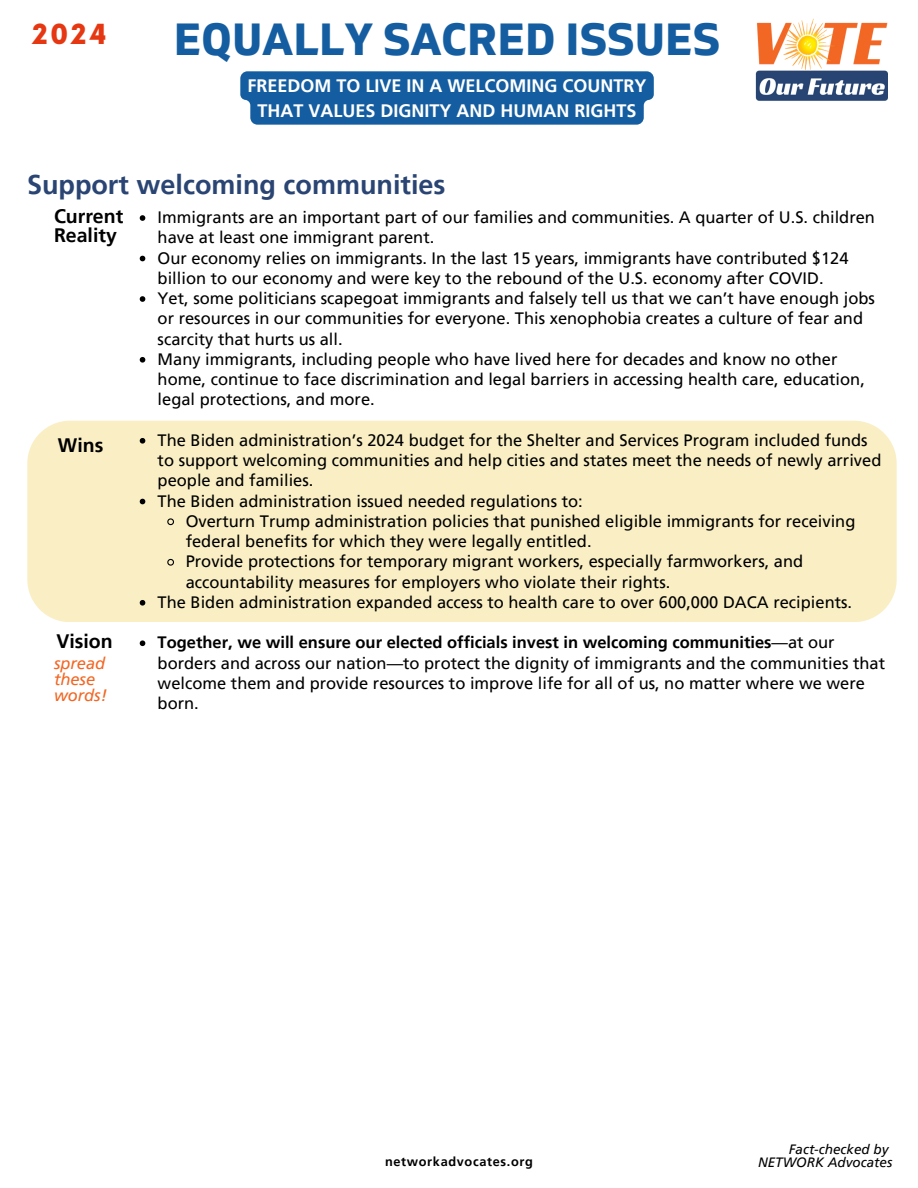
<style>
.page{position:relative;width:918px;height:1188px;background:#fff}
.page>*{position:absolute;margin:0;border:0;box-sizing:border-box;transform-origin:0 0}
.t1{font:700 45px "Gilam";letter-spacing:.005em;color:#145da0}
.t2{font:700 27px "Frutiger LT Pro";color:#2a4573}
.t3{font:900 27px "Now";color:#e63713}
.t4{font:700 19.5px/19.2px "Frutiger LT Pro";color:#000}
.t5{font:700 18px/24.8px "Frutiger LT Pro";color:#fff;text-align:center}
.t6{font:16.5px/20.2px "Frutiger LT Pro";color:#000}
.t7{font:italic 16.5px/15.8px "Frutiger LT Pro";color:#f26724}
.t8{font:italic 13.5px "Frutiger LT Pro";color:#000}
.t9{font:700 12.75px "Frutiger LT Pro";letter-spacing:.05em;color:#000}
.s1{font-weight:700}
</style>
<div class="page">
<div style="left:240px;top:71px;width:414px;height:54px;background:#145da0"></div>
<div style="left:27px;top:421px;width:869px;height:201px;background:#faefc4"></div>
<svg style="left:140px;top:215px;width:5px;height:6px"></svg>
<svg style="left:140px;top:256px;width:5px;height:5px"></svg>
<svg style="left:140px;top:296px;width:5px;height:6px"></svg>
<svg style="left:140px;top:357px;width:5px;height:6px"></svg>
<svg style="left:140px;top:438px;width:5px;height:6px"></svg>
<svg style="left:140px;top:499px;width:5px;height:5px"></svg>
<svg style="left:166px;top:518px;width:9px;height:8px"></svg>
<svg style="left:166px;top:558px;width:9px;height:8px"></svg>
<svg style="left:140px;top:600px;width:5px;height:6px"></svg>
<svg style="left:140px;top:640px;width:5px;height:6px"></svg>
<img style="left:755px;top:18px;width:133px;height:83px">
<h6 class="t3" style="left:32px;top:20px;width:76px">2024</h6>
<h5 class="t1" style="left:174px;top:13px;width:548px">EQUALLY SACRED ISSUES</h5>
<h1 class="t5" style="left:248px;top:73px;width:401px">FREEDOM TO LIVE IN A WELCOMING COUNTRY<br>THAT VALUES DIGNITY AND HUMAN RIGHTS</h1>
<h4 class="t2" style="left:27px;top:168px;width:420px">Support welcoming communities</h4>
<p class="t4" style="left:54px;top:206px;width:71px">Current<br>Reality</p>
<p class="t6" style="left:158px;top:207px;width:719px">Immigrants are an important part of our families and communities. A quarter of U.S. children have at least one immigrant parent.</p>
<p class="t6" style="left:158px;top:248px;width:692px">Our economy relies on immigrants. In the last 15 years, immigrants have contributed $124 billion to our economy and were key to the rebound of the U.S. economy after COVID.</p>
<p class="t6" style="left:158px;top:288px;width:719px">Yet, some politicians scapegoat immigrants and falsely tell us that we can’t have enough jobs or resources in our communities for everyone. This xenophobia creates a culture of fear and scarcity that hurts us all.</p>
<p class="t6" style="left:158px;top:349px;width:709px">Many immigrants, including people who have lived here for decades and know no other home, continue to face discrimination and legal barriers in accessing health care, education, legal protections, and more.</p>
<p class="t6" style="left:158px;top:430px;width:725px">The Biden administration’s 2024 budget for the Shelter and Services Program included funds to support welcoming communities and help cities and states meet the needs of newly arrived people and families.</p>
<p class="t6" style="left:158px;top:491px;width:427px">The Biden administration issued needed regulations to:</p>
<p class="t6" style="left:186px;top:511px;width:671px">Overturn Trump administration policies that punished eligible immigrants for receiving federal benefits for which they were legally entitled.</p>
<p class="t6" style="left:186px;top:551px;width:619px">Provide protections for temporary migrant workers, especially farmworkers, and accountability measures for employers who violate their rights.</p>
<p class="t6" style="left:158px;top:592px;width:696px">The Biden administration expanded access to health care to over 600,000 DACA recipients.</p>
<p class="t6" style="left:158px;top:632px;width:729px"><span class="s1">Together, we will ensure our elected officials invest in welcoming communities</span>—at our borders and across our nation—to protect the dignity of immigrants and the communities that welcome them and provide resources to improve life for all of us, no matter where we were born.</p>
<h3 class="t4" style="left:58px;top:435px;width:47px">Wins</h3>
<h5 class="t4" style="left:56px;top:632px;width:58px">Vision</h5>
<p class="t7" style="left:54px;top:655px;width:55px">spread these words!</p>
<h2 class="t9" style="left:385px;top:1154px;width:149px">networkadvocates.org</h2>
<p class="t8" style="left:789px;top:1141px;width:101px">Fact-checked by</p>
<p class="t8" style="left:758px;top:1154px;width:136px">NETWORK Advocates</p>
</div>
